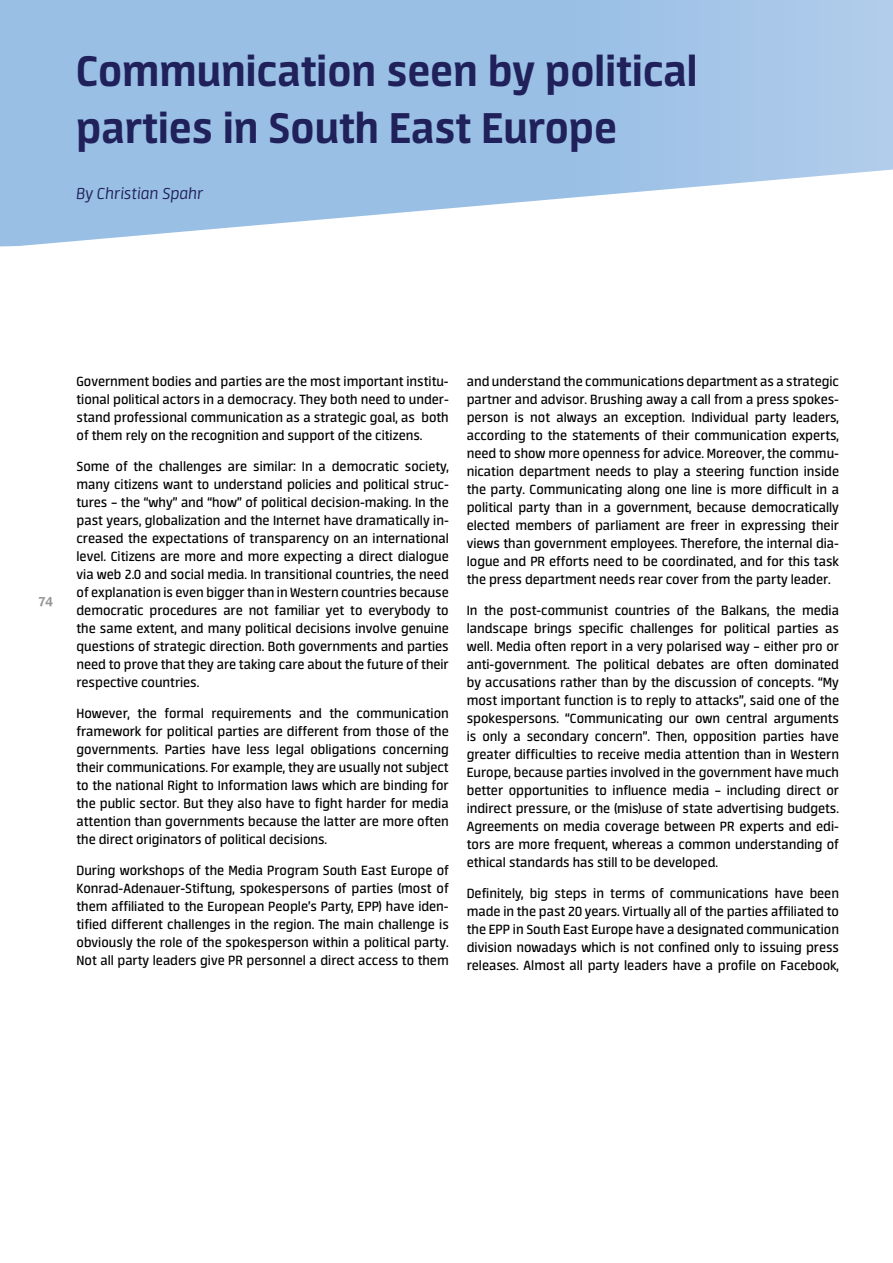
<style>
.page{position:relative;width:893px;height:1263px;background:#fff}
.page>*{position:absolute;margin:0;border:0;box-sizing:border-box;transform-origin:0 0}
.t1{font:700 48px/57.6px "Neuron Angled";color:#20215a}
.t2{font:italic 300 18px "Neuron Angled";color:#20215a}
.t3{font:15px/18px "Neuron Angled";color:#000;text-align:justify}
.t4{font:15px "Berlin Sans FB";color:#939598}
</style>
<div class="page">
<svg style="left:0;top:0;width:893px;height:170px;background:#9dc1e6"></svg>
<svg style="left:0;top:170px;width:886px;height:77px"></svg>
<h1 class="t1" style="left:76px;top:42px;width:623px">Communication seen by political parties in South East Europe</h1>
<p class="t2" style="left:76px;top:184px;width:129px">By Christian Spahr</p>
<p class="t4" style="left:39px;top:592px;width:16px">74</p>
<p class="t3" style="left:77px;top:373px;width:374px">Government bodies and parties are the most important institu&shy;tional political actors in a democracy. They both need to under&shy;stand professional communication as a strategic goal, as both of them rely on the recognition and support of the citizens.</p>
<p class="t3" style="left:77px;top:457px;width:374px">Some of the challenges are similar: In a democratic society, many citizens want to understand policies and political struc&shy;tures – the “why” and “how” of political decision-making. In the past years, globalization and the Internet have dramatically in&shy;creased the expectations of transparency on an international level. Citizens are more and more expecting a direct dialogue via web 2.0 and social media. In transitional countries, the need of explanation is even bigger than in Western countries because democratic procedures are not familiar yet to everybody to the same extent, and many political decisions involve genuine questions of strategic direction. Both governments and parties need to prove that they are taking care about the future of their respective countries.</p>
<p class="t3" style="left:77px;top:704px;width:374px">However, the formal requirements and the communication framework for political parties are different from those of the governments. Parties have less legal obligations concerning their communications. For example, they are usually not subject to the national Right to Information laws which are binding for the public sector. But they also have to fight harder for media attention than governments because the latter are more often the direct originators of political decisions.</p>
<p class="t3" style="left:77px;top:861px;width:374px">During workshops of the Media Program South East Europe of Konrad-Adenauer-Stiftung, spokespersons of parties (most of them affiliated to the European People’s Party, EPP) have iden&shy;tified different challenges in the region. The main challenge is obviously the role of the spokesperson within a political party.<br>Not all party leaders give PR personnel a direct access to them</p>
<p class="t3" style="left:467px;top:373px;width:374px">and understand the communications department as a strategic partner and advisor. Brushing away a call from a press spokes&shy;person is not always an exception. Individual party leaders, according to the statements of their communication experts, need to show more openness for advice. Moreover, the commu&shy;nication department needs to play a steering function inside the party. Communicating along one line is more difficult in a political party than in a government, because democratically elected members of parliament are freer in expressing their views than government employees. Therefore, the internal dia&shy;logue and PR efforts need to be coordinated, and for this task the press department needs rear cover from the party leader.</p>
<p class="t3" style="left:467px;top:601px;width:374px">In the post-communist countries of the Balkans, the media landscape brings specific challenges for political parties as well. Media often report in a very polarised way – either pro or anti-government. The political debates are often dominated by accusations rather than by the discussion of concepts. “My most important function is to reply to attacks”, said one of the spokespersons. “Communicating our own central arguments is only a secondary concern”. Then, opposition parties have greater difficulties to receive media attention than in Western Europe, because parties involved in the government have much better opportunities to influence media – including direct or indirect pressure, or the (mis)use of state advertising budgets.<br>Agreements on media coverage between PR experts and edi&shy;tors are more frequent, whereas a common understanding of ethical standards has still to be developed.</p>
<p class="t3" style="left:467px;top:884px;width:374px">Definitely, big steps in terms of communications have been made in the past 20 years. Virtually all of the parties affiliated to the EPP in South East Europe have a designated communication division nowadays which is not confined only to issuing press releases. Almost all party leaders have a profile on Facebook,</p>
</div>
